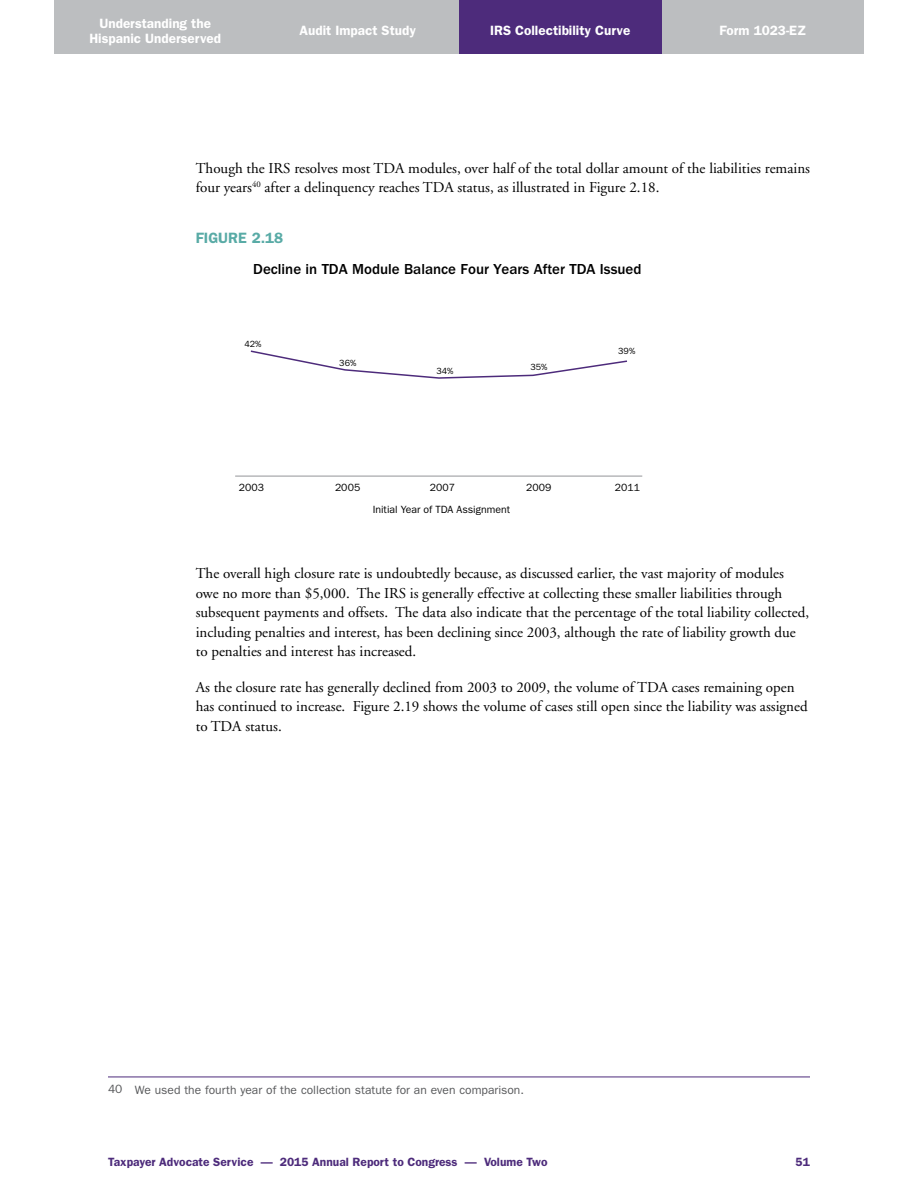
<style>
.page{position:relative;width:918px;height:1188px;background:#fff}
.page>*{position:absolute;margin:0;border:0;box-sizing:border-box;transform-origin:0 0}
.Body_Text{font:15px/19.5px "Adobe Garamond";color:#000}
.t1{font:500 15px "Franklin Gothic";color:#010101}
.Table_Figure_Title{font:600 15px "Franklin Gothic";color:#59aba6}
.t2{font:600 13.5px/15px "Franklin Gothic";color:#fff;text-align:center}
.IGNORE_Footnote{font:12px "Franklin Gothic";color:#58595b}
.t3{font:600 12px "Franklin Gothic";color:#4d2b7b}
.t4{font:10.5px "Franklin Gothic";color:#000}
.t5{font:10.5px "Franklin Gothic";color:#010101}
.t6{font:9px "Franklin Gothic";color:#010101}
</style>
<div class="page">
<div style="left:54px;top:0;width:202px;height:54px;background:#bcbec0"></div>
<div style="left:256px;top:0;width:203px;height:54px;background:#bcbec0"></div>
<div style="left:662px;top:0;width:202px;height:54px;background:#bcbec0"></div>
<div style="left:459px;top:0;width:203px;height:54px;background:#4d2b7b"></div>
<hr style="left:235px;top:476px;width:407px;height:1px;background:#939598">
<svg style="left:250px;top:350px;width:377px;height:29px"></svg>
<hr style="left:108px;top:1077px;width:702px;height:1px;background:#4d2b7b">
<p class="t2" style="left:89px;top:16px;width:133px">Understanding the<br>Hispanic Underserved</p>
<p class="t2" style="left:300px;top:23px;width:118px">Audit Impact Study</p>
<p class="t2" style="left:490px;top:23px;width:142px">IRS Collectibility Curve</p>
<p class="t2" style="left:719px;top:23px;width:88px">Form 1023-EZ</p>
<p class="Body_Text" style="left:196px;top:159px;width:616px">Though the IRS resolves most TDA modules, over half of the total dollar amount of the liabilities remains four years<sup>40</sup> after a delinquency reaches TDA status, as illustrated in Figure 2.18.</p>
<p class="Table_Figure_Title" style="left:196px;top:229px;width:89px">FIGURE 2.18</p>
<p class="t1" style="left:253px;top:261px;width:390px">Decline in TDA Module Balance Four Years After TDA Issued</p>
<p class="t6" style="left:244px;top:339px;width:19px">42%</p>
<p class="t6" style="left:339px;top:357px;width:19px">36%</p>
<p class="t6" style="left:437px;top:366px;width:19px">34%</p>
<p class="t6" style="left:530px;top:362px;width:19px">35%</p>
<p class="t6" style="left:618px;top:346px;width:19px">39%</p>
<p class="t5" style="left:239px;top:482px;width:27px">2003</p>
<p class="t5" style="left:335px;top:482px;width:27px">2005</p>
<p class="t5" style="left:430px;top:482px;width:27px">2007</p>
<p class="t5" style="left:526px;top:482px;width:27px">2009</p>
<p class="t5" style="left:615px;top:482px;width:27px">2011</p>
<p class="t4" style="left:373px;top:504px;width:139px">Initial Year of TDA Assignment</p>
<p class="Body_Text" style="left:196px;top:564px;width:615px">The overall high closure rate is undoubtedly because, as discussed earlier, the vast majority of modules owe no more than $5,000. The IRS is generally effective at collecting these smaller liabilities through subsequent payments and offsets. The data also indicate that the percentage of the total liability collected, including penalties and interest, has been declining since 2003, although the rate of liability growth due to penalties and interest has increased.</p>
<p class="Body_Text" style="left:196px;top:678px;width:613px">As the closure rate has generally declined from 2003 to 2009, the volume of TDA cases remaining open has continued to increase. Figure 2.19 shows the volume of cases still open since the liability was assigned to TDA status.</p>
<p class="IGNORE_Footnote" style="left:108px;top:1083px;width:418px">40 We used the fourth year of the collection statute for an even comparison.</p>
<p class="t3" style="left:108px;top:1154px;width:441px">Taxpayer Advocate Service — 2015 Annual Report to Congress — Volume Two</p>
<p class="t3" style="left:796px;top:1154px;width:16px">51</p>
</div>
